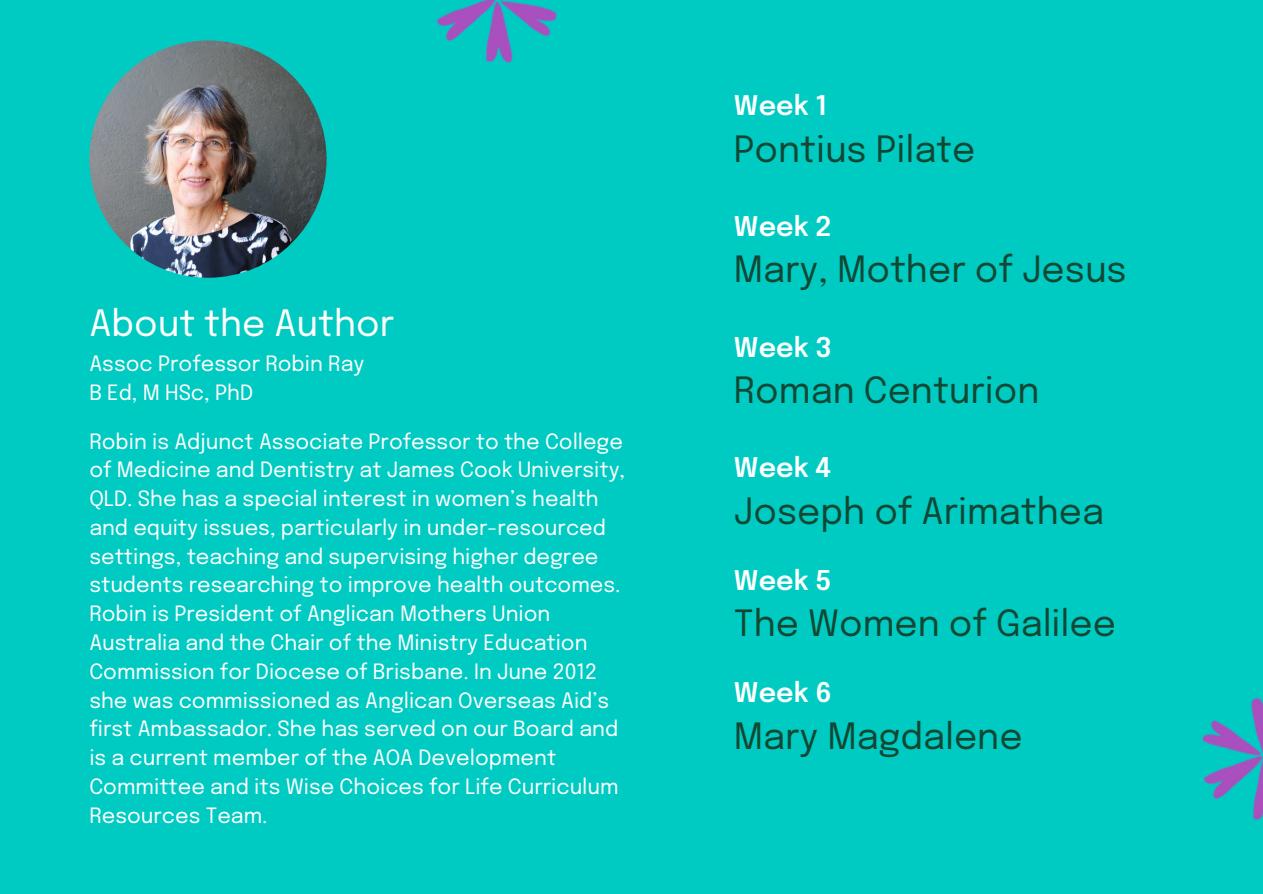
<style>
.page{position:relative;width:1263px;height:894px;background:#fff}
.page>*{position:absolute;margin:0;border:0;box-sizing:border-box;transform-origin:0 0}
.t1{font:36px "Epilogue";color:#124734}
.t2{font:36px "Epilogue";color:#fff}
.t3{font:600 27px "Epilogue";color:#fff}
.t4{font:21px/28.8px "Epilogue";color:#fff}
</style>
<div class="page">
<div style="left:0;top:0;width:1262px;height:893px;background:#00cbc2"></div>
<img style="left:89px;top:40px;width:237px;height:238px;border-radius:50%">
<img style="left:436px;top:0;width:121px;height:63px">
<img style="left:1202px;top:697px;width:60px;height:123px">
<h1 class="t2" style="left:89px;top:307px;width:306px">About the Author</h1>
<h1 class="t4" style="left:89px;top:351px;width:276px">Assoc Professor Robin Ray</h1>
<h1 class="t4" style="left:89px;top:379px;width:165px">B Ed, M HSc, PhD</h1>
<h1 class="t4" style="left:89px;top:428px;width:537px">Robin is Adjunct Associate Professor to the College of Medicine and Dentistry at James Cook University, QLD. She has a special interest in women’s health and equity issues, particularly in under-resourced settings, teaching and supervising higher degree students researching to improve health outcomes.<br>Robin is President of Anglican Mothers Union Australia and the Chair of the Ministry Education Commission for Diocese of Brisbane. In June 2012 she was commissioned as Anglican Overseas Aid’s first Ambassador. She has served on our Board and is a current member of the AOA Development Committee and its Wise Choices for Life Curriculum Resources Team.</h1>
<p class="t3" style="left:733px;top:94px;width:95px">Week 1</p>
<p class="t1" style="left:733px;top:133px;width:243px">Pontius Pilate</p>
<p class="t3" style="left:733px;top:214px;width:99px">Week 2</p>
<p class="t1" style="left:733px;top:254px;width:394px">Mary, Mother of Jesus</p>
<p class="t3" style="left:733px;top:335px;width:99px">Week 3</p>
<p class="t1" style="left:733px;top:374px;width:307px">Roman Centurion</p>
<p class="t3" style="left:733px;top:455px;width:99px">Week 4</p>
<p class="t1" style="left:733px;top:495px;width:371px">Joseph of Arimathea</p>
<p class="t3" style="left:733px;top:568px;width:99px">Week 5</p>
<p class="t1" style="left:733px;top:607px;width:383px">The Women of Galilee</p>
<h1 class="t3" style="left:733px;top:680px;width:99px">Week 6</h1>
<h1 class="t1" style="left:733px;top:720px;width:290px">Mary Magdalene</h1>
</div>
